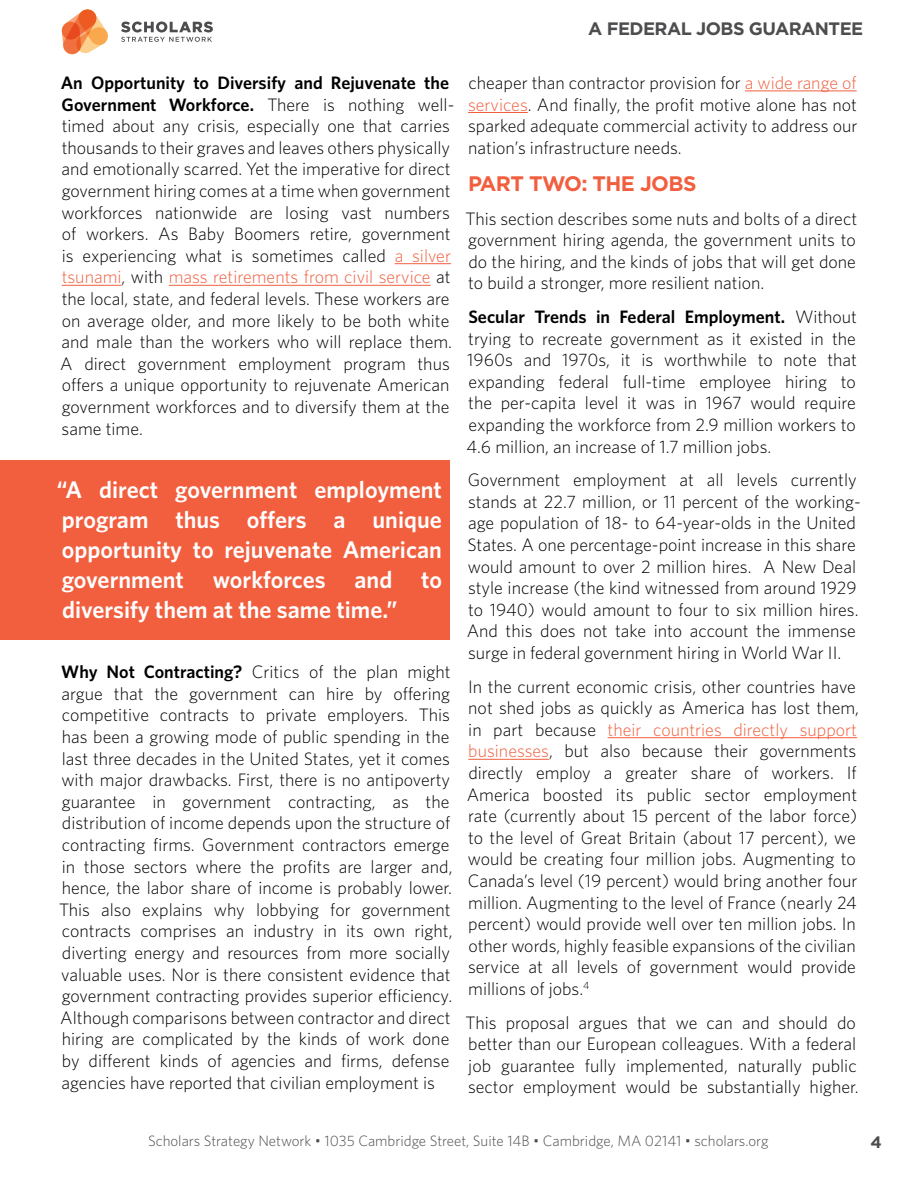
<style>
.page{position:relative;width:918px;height:1188px;background:#fff}
.page>*{position:absolute;margin:0;border:0;box-sizing:border-box;transform-origin:0 0}
.t1{font:600 24px/30px "Whitney";color:#fff;text-align:justify}
.t2{font:700 21px "Gotham";letter-spacing:-.03em;color:#f15f3f}
.t3{font:300 18px/21.6px "Whitney";color:#000}
.t4{font:700 18px "Gotham";letter-spacing:-.03em;color:#4d4d4f}
.t5{font:700 16.5px "Gotham";color:#4d4d4f}
.t6{font:300 15px "Whitney";color:#4d4d4f}
.s1{font-weight:600}
.s2{color:#f15f3f}
</style>
<div class="page">
<svg style="left:62px;top:9px;width:46px;height:45px"></svg>
<svg style="left:121px;top:22px;width:92px;height:20px"></svg>
<hr style="left:395px;top:263px;width:56px;height:1px;background:#f15f3f">
<hr style="left:62px;top:285px;width:60px;height:1px;background:#f15f3f">
<hr style="left:169px;top:285px;width:262px;height:1px;background:#f15f3f">
<div style="left:0;top:460px;width:450px;height:180px;background:#f15f3f"></div>
<hr style="left:745px;top:90px;width:112px;height:1px;background:#f15f3f">
<hr style="left:468px;top:112px;width:60px;height:1px;background:#f15f3f">
<hr style="left:608px;top:737px;width:249px;height:1px;background:#f15f3f">
<hr style="left:468px;top:759px;width:81px;height:1px;background:#f15f3f">
<p class="t4" style="left:588px;top:16px;width:277px">A FEDERAL JOBS GUARANTEE</p>
<p class="t3" style="left:60px;top:71px;width:396px"><span class="s1">An Opportunity to Diversify and Rejuvenate the Government Workforce.</span> There is nothing well&shy;timed about any crisis, especially one that carries thousands to their graves and leaves others physically and emotionally scarred. Yet the imperative for direct government hiring comes at a time when government workforces nationwide are losing vast numbers of workers. As Baby Boomers retire, government is experiencing what is sometimes called <span class="s2">a silver tsunami</span>, with <span class="s2">mass retirements from civil service</span> at the local, state, and federal levels. These workers are on average older, and more likely to be both white and male than the workers who will replace them.<br>A direct government employment program thus offers a unique opportunity to rejuvenate American government workforces and to diversify them at the same time.</p>
<h1 class="t1" style="left:57px;top:474px;width:387px">“A direct government employment program thus offers a unique opportunity to rejuvenate American government workforces and to diversify them at the same time.”</h1>
<p class="t3" style="left:59px;top:661px;width:395px"><span class="s1">Why Not Contracting?</span> Critics of the plan might argue that the government can hire by offering competitive contracts to private employers. This has been a growing mode of public spending in the last three decades in the United States, yet it comes with major drawbacks. First, there is no antipoverty guarantee in government contracting, as the distribution of income depends upon the structure of contracting firms. Government contractors emerge in those sectors where the profits are larger and, hence, the labor share of income is probably lower.<br>This also explains why lobbying for government contracts comprises an industry in its own right, diverting energy and resources from more socially valuable uses. Nor is there consistent evidence that government contracting provides superior efficiency.<br>Although comparisons between contractor and direct hiring are complicated by the kinds of work done by different kinds of agencies and firms, defense agencies have reported that civilian employment is</p>
<p class="t3" style="left:468px;top:71px;width:391px;text-align:justify">cheaper than contractor provision for <span class="s2">a wide range of services</span>. And finally, the profit motive alone has not sparked adequate commercial activity to address our nation’s infrastructure needs.</p>
<p class="t2" style="left:468px;top:170px;width:230px">PART TWO: THE JOBS</p>
<p class="t3" style="left:466px;top:207px;width:393px;text-align:justify">This section describes some nuts and bolts of a direct government hiring agenda, the government units to do the hiring, and the kinds of jobs that will get done to build a stronger, more resilient nation.</p>
<p class="t3" style="left:467px;top:305px;width:392px;text-align:justify"><span class="s1">Secular Trends in Federal Employment.</span> Without trying to recreate government as it existed in the 1960s and 1970s, it is worthwhile to note that expanding federal full-time employee hiring to the per-capita level it was in 1967 would require expanding the workforce from 2.9 million workers to 4.6 million, an increase of 1.7 million jobs.</p>
<p class="t3" style="left:467px;top:469px;width:396px">Government employment at all levels currently stands at 22.7 million, or 11 percent of the working&shy;age population of 18- to 64-year-olds in the United States. A one percentage-point increase in this share would amount to over 2 million hires. A New Deal style increase (the kind witnessed from around 1929 to 1940) would amount to four to six million hires.<br>And this does not take into account the immense surge in federal government hiring in World War II.</p>
<p class="t3" style="left:467px;top:675px;width:394px">In the current economic crisis, other countries have not shed jobs as quickly as America has lost them, in part because <span class="s2">their countries directly support businesses</span>, but also because their governments directly employ a greater share of workers. If America boosted its public sector employment rate (currently about 15 percent of the labor force) to the level of Great Britain (about 17 percent), we would be creating four million jobs. Augmenting to Canada’s level (19 percent) would bring another four million. Augmenting to the level of France (nearly 24 percent) would provide well over ten million jobs. In other words, highly feasible expansions of the civilian service at all levels of government would provide millions of jobs.<sup>4</sup></p>
<p class="t3" style="left:466px;top:1011px;width:395px">This proposal argues that we can and should do better than our European colleagues. With a federal job guarantee fully implemented, naturally public sector employment would be substantially higher.</p>
<p class="t6" style="left:148px;top:1131px;width:622px">Scholars Strategy Network • 1035 Cambridge Street, Suite 14B • Cambridge, MA 02141 • scholars.org</p>
<p class="t5" style="left:870px;top:1131px;width:13px">4</p>
</div>
